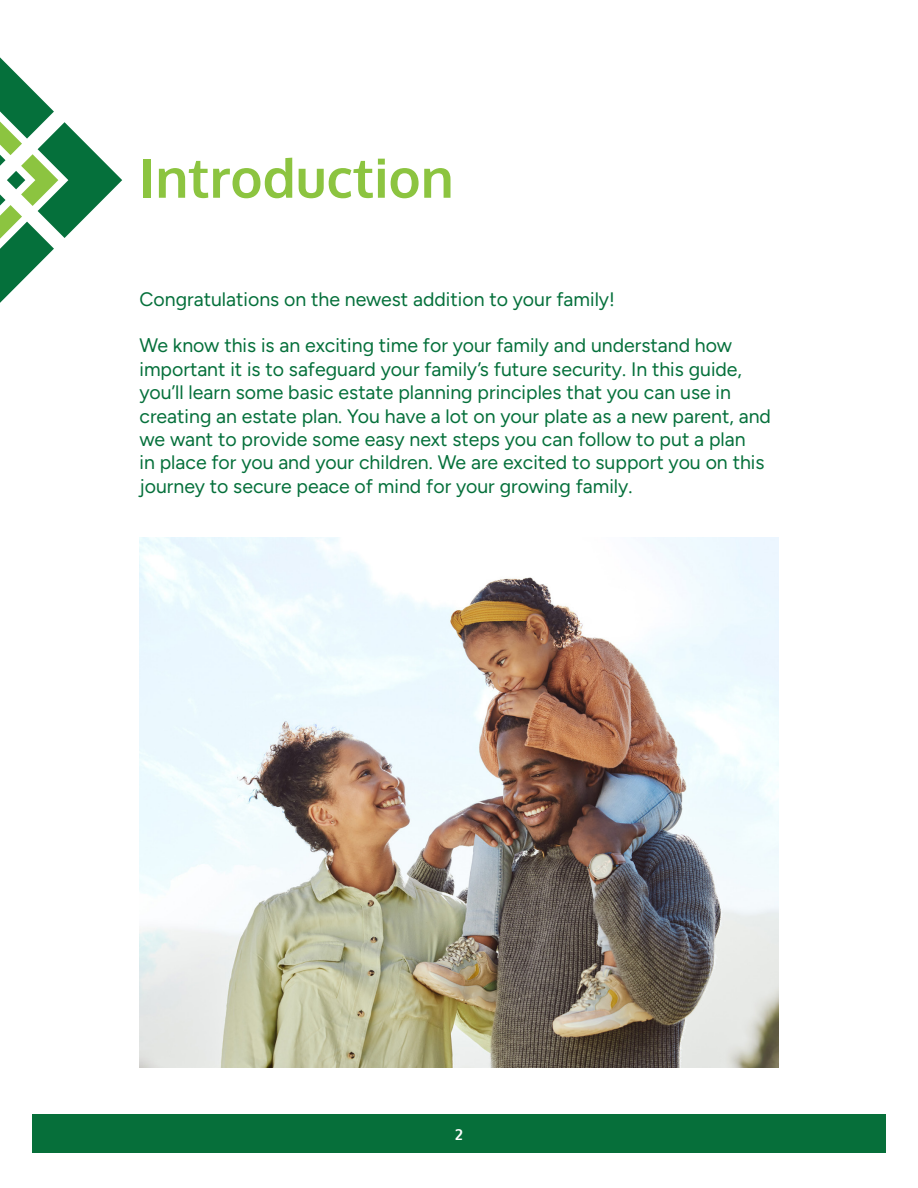
<style>
.page{position:relative;width:918px;height:1188px;background:#fff}
.page>*{position:absolute;margin:0;border:0;box-sizing:border-box;transform-origin:0 0}
.t1{font:700 54px "Oxygen";color:#8cc440}
.t2{font:300 19.5px/23.4px "Figtree";color:#05703b}
.t3{font:700 15px "Oxygen";color:#fff}
</style>
<div class="page">
<div style="left:32px;top:1115px;width:854px;height:38px;background:#066f3a"></div>
<img style="left:140px;top:538px;width:639px;height:529px">
<svg style="left:0;top:57px;width:122px;height:246px"></svg>
<h1 class="t1" style="left:140px;top:144px;width:316px">Introduction</h1>
<p class="t2" style="left:140px;top:287px;width:477px">Congratulations on the newest addition to your family!</p>
<p class="t2" style="left:140px;top:334px;width:633px">We know this is an exciting time for your family and understand how important it is to safeguard your family’s future security. In this guide, you’ll learn some basic estate planning principles that you can use in creating an estate plan. You have a lot on your plate as a new parent, and we want to provide some easy next steps you can follow to put a plan<br>in place for you and your children. We are excited to support you on this journey to secure peace of mind for your growing family.</p>
<p class="t3" style="left:455px;top:1125px;width:9px">2</p>
</div>
